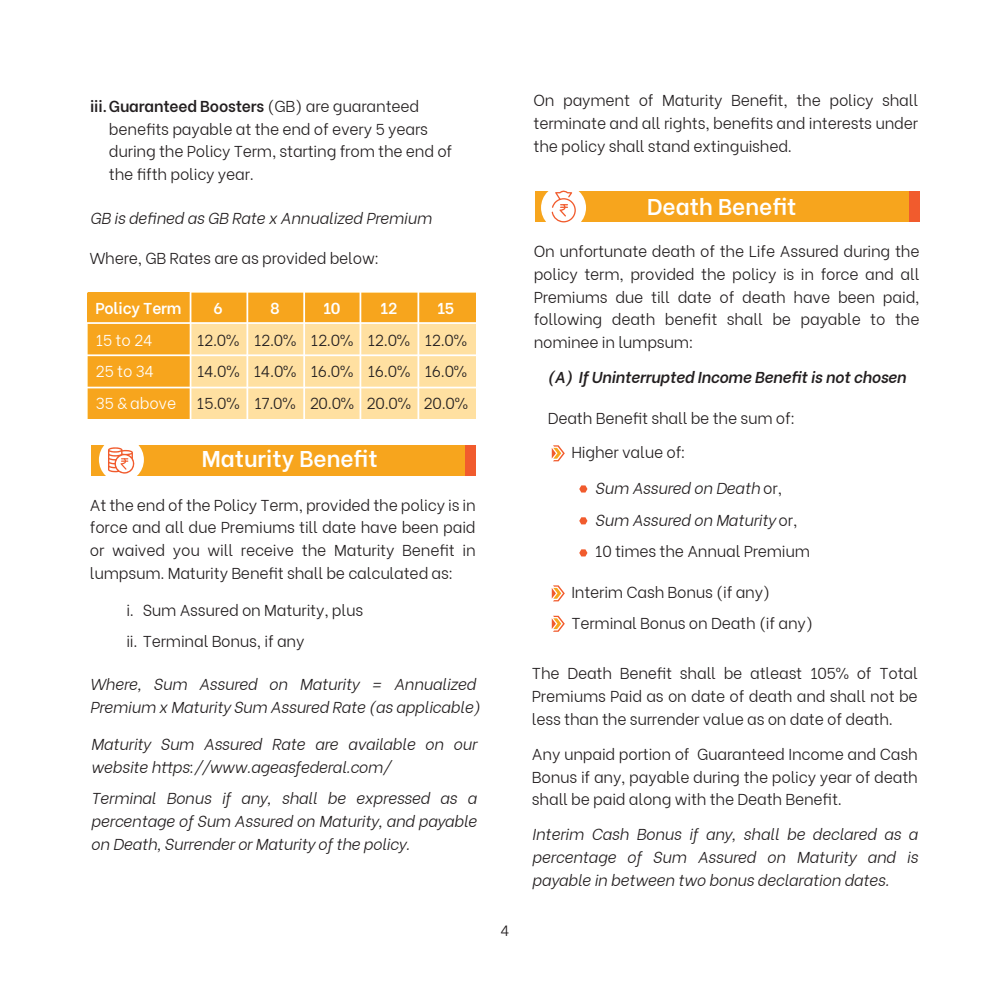
<style>
.page{position:relative;width:1008px;height:1008px;background:#fff}
.page>*{position:absolute;margin:0;border:0;box-sizing:border-box;transform-origin:0 0}
.t1{font:600 22.75px "Be Vietnam";color:#fff}
.t2{font:300 15.75px/22.8px "Be Vietnam";letter-spacing:-.015em;color:#231f20;text-align:justify}
.t3{font:italic 300 15.75px/22.8px "Be Vietnam";letter-spacing:-.015em;color:#231f20}
.t4{font:italic 600 15.75px "Be Vietnam";letter-spacing:-.015em;color:#231f20}
.t5{font:300 15.75px/31.5px "Be Vietnam";letter-spacing:-.015em;color:#fff}
.t6{font:600 15.75px "Be Vietnam";letter-spacing:-.015em;color:#fff}
.t7{font:300 14.88px "Be Vietnam";color:#231f20}
.s1{font-weight:600}
.s2{font-style:normal}
</style>
<div class="page">
<div style="left:88px;top:292px;width:388px;height:127px;background:#ffe0a1"></div>
<div style="left:88px;top:293px;width:388px;height:30px;background:#f7a51d"></div>
<div style="left:88px;top:292px;width:103px;height:127px;background:#f7a51d"></div>
<div style="left:92px;top:445px;width:384px;height:31px;background:#f7a51d"></div>
<svg style="left:552px;top:585px;width:13px;height:16px"></svg>
<svg style="left:552px;top:616px;width:13px;height:16px"></svg>
<svg style="left:552px;top:445px;width:13px;height:16px"></svg>
<hr style="left:85px;top:322px;width:395px;height:2px;background:#fff">
<hr style="left:85px;top:354px;width:395px;height:2px;background:#fff">
<hr style="left:85px;top:387px;width:395px;height:1px;background:#fff">
<div style="left:465px;top:445px;width:11px;height:31px;background:#f15b2d"></div>
<div style="left:535px;top:191px;width:385px;height:31px;background:#f7a51d"></div>
<hr style="left:190px;top:290px;width:1px;height:131px;background:#fff">
<hr style="left:246px;top:290px;width:2px;height:131px;background:#fff">
<hr style="left:303px;top:290px;width:2px;height:131px;background:#fff">
<hr style="left:360px;top:290px;width:1px;height:131px;background:#fff">
<hr style="left:417px;top:290px;width:2px;height:131px;background:#fff">
<svg style="left:579px;top:485px;width:8px;height:8px"></svg>
<svg style="left:579px;top:517px;width:8px;height:7px"></svg>
<svg style="left:579px;top:549px;width:8px;height:7px"></svg>
<div style="left:541px;top:185px;width:45px;height:45px;background:#fff;border-radius:50%"></div>
<div style="left:99px;top:437px;width:45px;height:45px;background:#fff;border-radius:50%"></div>
<svg style="left:552px;top:190px;width:24px;height:32px"></svg>
<svg style="left:108px;top:447px;width:27px;height:27px"></svg>
<div style="left:909px;top:191px;width:11px;height:31px;background:#f15b2d"></div>
<p class="t2" style="left:109px;top:93px;width:345px;text-align:left;text-indent:-19px"><span class="s1">iii.Guaranteed Boosters</span> (GB) are guaranteed benefits payable at the end of every 5 years during the Policy Term, starting from the end of the fifth policy year.</p>
<p class="t3" style="left:90px;top:205px;width:343px">GB is defined as GB Rate x Annualized Premium</p>
<p class="t2" style="left:90px;top:245px;width:291px">Where, GB Rates are as provided below:</p>
<p class="t6" style="left:95px;top:296px;width:88px">Policy Term</p>
<p class="t5" style="left:95px;top:323px;width:82px">15 to 24<br>25 to 34<br>35 &amp; above</p>
<p class="t6" style="left:380px;top:296px;width:19px">12</p>
<p class="t2" style="left:367px;top:323px;width:46px;line-height:31.5px">12.0% 16.0% 20.0%</p>
<p class="t6" style="left:323px;top:296px;width:19px">10</p>
<p class="t2" style="left:310px;top:323px;width:46px;line-height:31.5px">12.0% 16.0% 20.0%</p>
<p class="t6" style="left:270px;top:296px;width:11px">8</p>
<p class="t2" style="left:254px;top:323px;width:44px;line-height:31.5px">12.0% 14.0% 17.0%</p>
<p class="t6" style="left:213px;top:296px;width:11px">6</p>
<p class="t2" style="left:197px;top:323px;width:44px;line-height:31.5px">12.0% 14.0% 15.0%</p>
<p class="t6" style="left:437px;top:296px;width:19px">15</p>
<p class="t2" style="left:424px;top:323px;width:46px;line-height:31.5px">12.0% 16.0% 20.0%</p>
<h1 class="t1" style="left:202px;top:440px;width:178px">Maturity Benefit</h1>
<p class="t2" style="left:90px;top:492px;width:387px">At the end of the Policy Term, provided the policy is in force and all due Premiums till date have been paid or waived you will receive the Maturity Benefit in lumpsum. Maturity Benefit shall be calculated as:</p>
<p class="t2" style="left:126px;top:593px;width:238px;line-height:31.5px;text-indent:16px">Sum Assured on Maturity, plus ii. Terminal Bonus, if any</p>
<p class="t2" style="left:126px;top:597px;width:9px">i.</p>
<p class="t3" style="left:90px;top:671px;width:392px">Where, Sum Assured on Maturity = Annualized<br>Premium x Maturity Sum Assured Rate (as applicable)</p>
<p class="t3" style="left:91px;top:731px;width:387px">Maturity Sum Assured Rate are available on our website https://www.ageasfederal.com/</p>
<p class="t3" style="left:91px;top:786px;width:387px;text-align:justify">Terminal Bonus if any, shall be expressed as a percentage of Sum Assured on Maturity, and payable on Death, Surrender or Maturity of the policy.</p>
<p class="t7" style="left:500px;top:919px;width:10px">4</p>
<p class="t2" style="left:534px;top:87px;width:386px">On payment of Maturity Benefit, the policy shall terminate and all rights, benefits and interests under the policy shall stand extinguished.</p>
<h1 class="t1" style="left:647px;top:188px;width:151px">Death Benefit</h1>
<p class="t2" style="left:534px;top:239px;width:387px">On unfortunate death of the Life Assured during the policy term, provided the policy is in force and all Premiums due till date of death have been paid, following death benefit shall be payable to the nominee in lumpsum:</p>
<p class="t4" style="left:547px;top:364px;width:360px">(A) If Uninterrupted Income Benefit is not chosen</p>
<p class="t2" style="left:548px;top:405px;width:249px">Death Benefit shall be the sum of:</p>
<p class="t2" style="left:571px;top:440px;width:116px">Higher value of:</p>
<p class="t3" style="left:595px;top:471px;width:217px;line-height:31.5px">Sum Assured on Death <span class="s2">or,<br></span>Sum Assured on Maturity <span class="s2">or,<br>10 times the Annual Premium</span></p>
<p class="t2" style="left:571px;top:575px;width:243px;line-height:31.5px">Interim Cash Bonus (if any)<br>Terminal Bonus on Death (if any)</p>
<p class="t2" style="left:532px;top:661px;width:387px">The Death Benefit shall be atleast 105% of Total Premiums Paid as on date of death and shall not be less than the surrender value as on date of death.</p>
<p class="t2" style="left:532px;top:741px;width:387px">Any unpaid portion of Guaranteed Income and Cash Bonus if any, payable during the policy year of death shall be paid along with the Death Benefit.</p>
<p class="t3" style="left:532px;top:822px;width:387px;text-align:justify">Interim Cash Bonus if any, shall be declared as a percentage of Sum Assured on Maturity and is payable in between two bonus declaration dates.</p>
</div>
